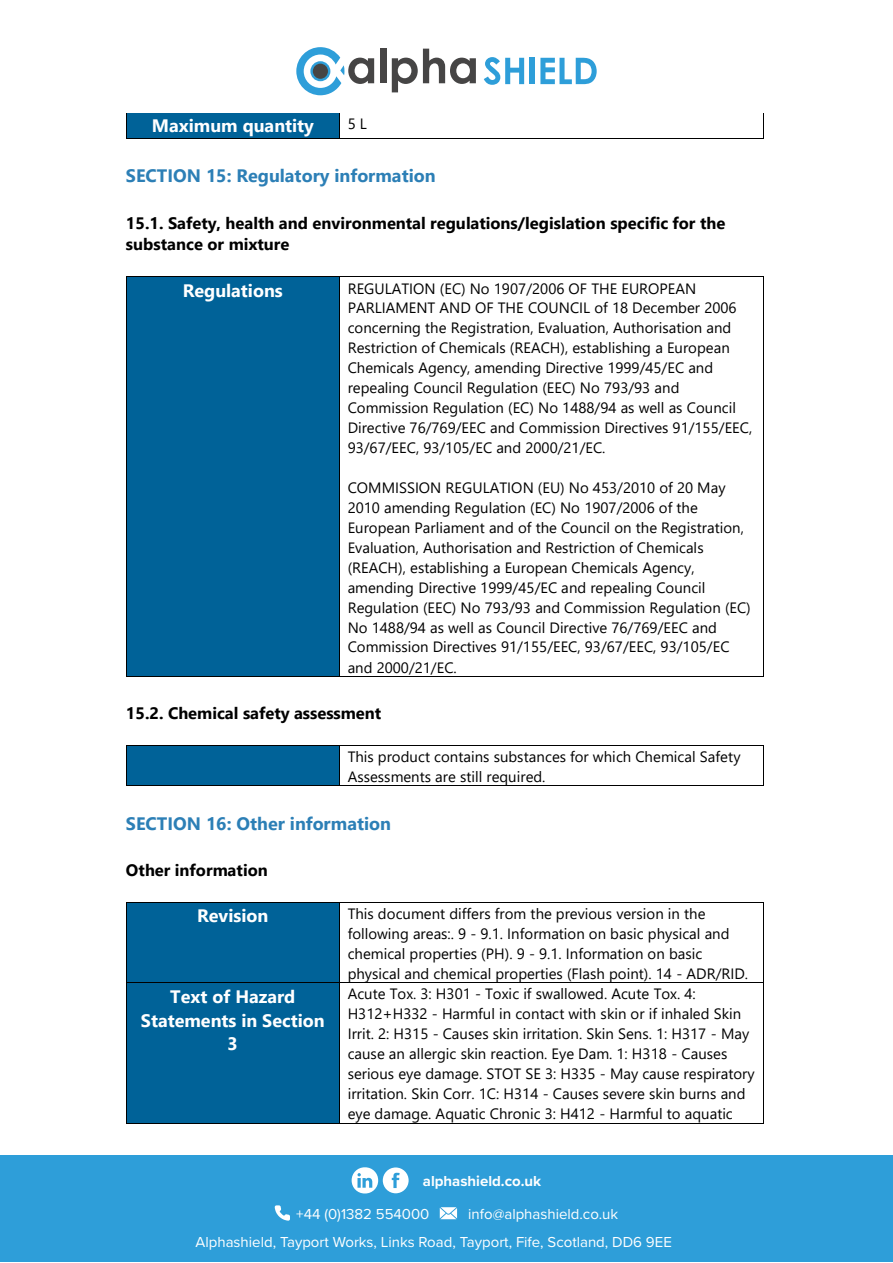
<style>
.page{position:relative;width:893px;height:1263px;background:#fff}
.page>*{position:absolute;margin:0;border:0;box-sizing:border-box;transform-origin:0 0}
.t1{font:700 18px/24px "Segoe UI";color:#fff;text-align:center}
.t2{font:700 18px "Segoe UI";color:#2c7fb6}
.t3{font:700 16.5px/21.9px "Segoe UI";color:#000}
.t4{font:15px/20px "Segoe UI";color:#000}
.t5{font:15px "Proxima Nova";color:#fff}
.t6{font:700 15px "Proxima Nova";color:#fff}
.s1{font-family:"Segoe UI";font-weight:700}
</style>
<div class="page">
<svg style="left:484px;top:57px;width:40px;height:28px"></svg>
<div style="left:530px;top:58px;width:5px;height:26px;background:#2e9ed9"></div>
<svg style="left:540px;top:58px;width:57px;height:26px"></svg>
<svg style="left:296px;top:47px;width:78px;height:48px"></svg>
<div style="left:380px;top:49px;width:6px;height:34px;background:#464545"></div>
<svg style="left:392px;top:49px;width:84px;height:43px"></svg>
<div style="left:0;top:1155px;width:893px;height:107px;background:#2e9ed9"></div>
<svg style="left:440px;top:1207px;width:17px;height:12px"></svg>
<svg style="left:275px;top:1205px;width:15px;height:16px"></svg>
<svg style="left:352px;top:1167px;width:57px;height:26px"></svg>
<div style="left:127px;top:113px;width:212px;height:25px;background:#006298"></div>
<svg style="left:126px;top:113px;width:1px;height:26px"></svg>
<hr style="left:127px;top:138px;width:212px;height:1px;background:#000">
<svg style="left:339px;top:113px;width:1px;height:26px"></svg>
<hr style="left:340px;top:138px;width:423px;height:1px;background:#000">
<svg style="left:763px;top:113px;width:1px;height:26px"></svg>
<div style="left:127px;top:277px;width:212px;height:399px;background:#006298"></div>
<hr style="left:127px;top:277px;width:212px;height:1px;background:#000">
<hr style="left:340px;top:277px;width:423px;height:1px;background:#000">
<hr style="left:126px;top:277px;width:1px;height:399px;background:#000">
<hr style="left:127px;top:676px;width:212px;height:1px;background:#000">
<hr style="left:339px;top:277px;width:1px;height:399px;background:#000">
<hr style="left:340px;top:676px;width:423px;height:1px;background:#000">
<hr style="left:763px;top:277px;width:1px;height:399px;background:#000">
<div style="left:127px;top:746px;width:212px;height:39px;background:#006298"></div>
<hr style="left:127px;top:745px;width:212px;height:1px;background:#000">
<hr style="left:340px;top:745px;width:423px;height:1px;background:#000">
<hr style="left:126px;top:746px;width:1px;height:39px;background:#000">
<hr style="left:127px;top:785px;width:212px;height:1px;background:#000">
<hr style="left:339px;top:746px;width:1px;height:39px;background:#000">
<hr style="left:340px;top:785px;width:423px;height:1px;background:#000">
<hr style="left:763px;top:746px;width:1px;height:39px;background:#000">
<div style="left:127px;top:903px;width:212px;height:79px;background:#006298"></div>
<hr style="left:127px;top:902px;width:212px;height:1px;background:#000">
<hr style="left:340px;top:902px;width:423px;height:1px;background:#000">
<hr style="left:126px;top:903px;width:1px;height:79px;background:#000">
<hr style="left:339px;top:903px;width:1px;height:79px;background:#000">
<hr style="left:763px;top:903px;width:1px;height:79px;background:#000">
<div style="left:127px;top:983px;width:212px;height:140px;background:#006298"></div>
<hr style="left:127px;top:982px;width:212px;height:1px;background:#000">
<hr style="left:340px;top:982px;width:423px;height:1px;background:#000">
<hr style="left:126px;top:983px;width:1px;height:140px;background:#000">
<hr style="left:127px;top:1123px;width:212px;height:1px;background:#000">
<hr style="left:339px;top:983px;width:1px;height:140px;background:#000">
<hr style="left:340px;top:1123px;width:423px;height:1px;background:#000">
<hr style="left:763px;top:983px;width:1px;height:140px;background:#000">
<p class="t1" style="left:152px;top:114px;width:163px">Maximum quantity</p>
<p class="t4" style="left:348px;top:114px;width:21px">5 L</p>
<p class="t2" style="left:126px;top:161px;width:311px">SECTION 15: Regulatory information</p>
<p class="t3" style="left:126px;top:212px;width:601px">15.1. Safety, health and environmental regulations/legislation specific for the substance or mixture</p>
<p class="t1" style="left:183px;top:278px;width:102px">Regulations</p>
<p class="t4" style="left:348px;top:278px;width:406px">REGULATION (EC) No 1907/2006 OF THE EUROPEAN PARLIAMENT AND OF THE COUNCIL of 18 December 2006 concerning the Registration, Evaluation, Authorisation and Restriction of Chemicals (REACH), establishing a European Chemicals Agency, amending Directive 1999/45/EC and repealing Council Regulation (EEC) No 793/93 and Commission Regulation (EC) No 1488/94 as well as Council Directive 76/769/EEC and Commission Directives 91/155/EEC, 93/67/EEC, 93/105/EC and 2000/21/EC.</p>
<p class="t4" style="left:348px;top:477px;width:405px">COMMISSION REGULATION (EU) No 453/2010 of 20 May 2010 amending Regulation (EC) No 1907/2006 of the European Parliament and of the Council on the Registration, Evaluation, Authorisation and Restriction of Chemicals (REACH), establishing a European Chemicals Agency, amending Directive 1999/45/EC and repealing Council Regulation (EEC) No 793/93 and Commission Regulation (EC)<br>No 1488/94 as well as Council Directive 76/769/EEC and Commission Directives 91/155/EEC, 93/67/EEC, 93/105/EC and 2000/21/EC.</p>
<p class="t3" style="left:126px;top:702px;width:257px">15.2. Chemical safety assessment</p>
<p class="t4" style="left:348px;top:746px;width:394px">This product contains substances for which Chemical Safety<br>Assessments are still required.</p>
<p class="t2" style="left:126px;top:809px;width:266px">SECTION 16: Other information</p>
<p class="t3" style="left:126px;top:859px;width:143px">Other information</p>
<p class="t1" style="left:197px;top:904px;width:73px">Revision</p>
<p class="t4" style="left:348px;top:903px;width:402px">This document differs from the previous version in the following areas:. 9 - 9.1. Information on basic physical and chemical properties (PH). 9 - 9.1. Information on basic physical and chemical properties (Flash point). 14 - ADR/RID.</p>
<p class="t1" style="left:141px;top:984px;width:185px">Text of Hazard<br>Statements in Section<br>3</p>
<p class="t4" style="left:348px;top:984px;width:408px">Acute Tox. 3: H301 - Toxic if swallowed. Acute Tox. 4:<br>H312+H332 - Harmful in contact with skin or if inhaled Skin Irrit. 2: H315 - Causes skin irritation. Skin Sens. 1: H317 - May cause an allergic skin reaction. Eye Dam. 1: H318 - Causes serious eye damage. STOT SE 3: H335 - May cause respiratory irritation. Skin Corr. 1C: H314 - Causes severe skin burns and eye damage. Aquatic Chronic 3: H412 - Harmful to aquatic</p>
<p class="t6" style="left:423px;top:1170px;width:120px">alphashield.co.uk</p>
<p class="t5" style="left:296px;top:1203px;width:135px">+44 (0)1382 554000</p>
<p class="t5" style="left:468px;top:1203px;width:296px">info@alphashield.co.uk<span class="s1">+44 (0) 1382 554000</span></p>
<p class="t5" style="left:196px;top:1231px;width:478px">Alphashield, Tayport Works, Links Road, Tayport, Fife, Scotland, DD6 9EE</p>
</div>
